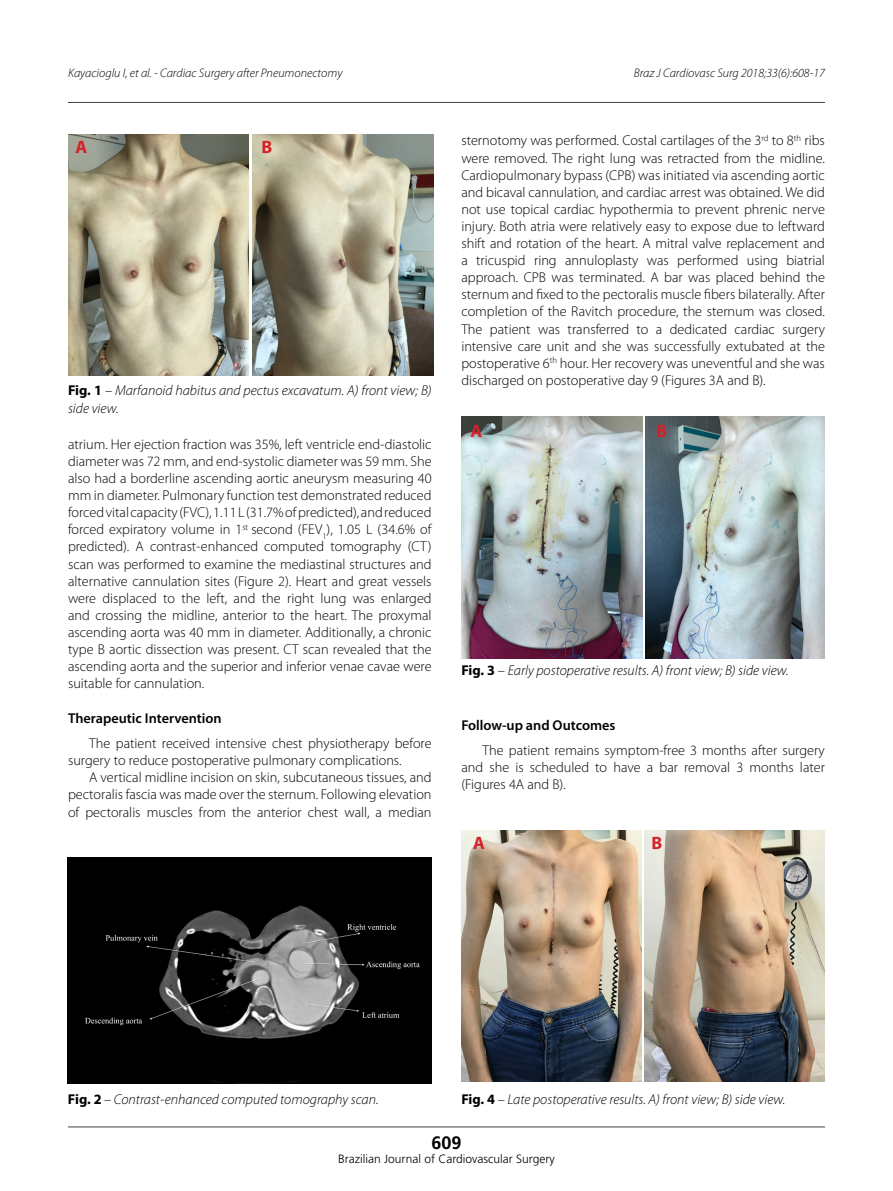
<style>
.page{position:relative;width:893px;height:1191px;background:#fff}
.page>*{position:absolute;margin:0;border:0;box-sizing:border-box;transform-origin:0 0}
.t1{font:700 18px "Myriad Pro";color:#d2232a}
.t2{font:700 18px "Frutiger";color:#000}
.t3{font:300 14.25px/17.1px "Myriad Pro";color:#000;text-align:justify}
.t4{font:italic 300 14.25px/17.1px "Myriad Pro";color:#000}
.t5{font:600 14.25px "Myriad Pro";color:#000}
.t6{font:italic 300 12.45px "Myriad Pro";color:#000}
.t7{font:300 12px "Frutiger";color:#000}
.s1{font-weight:700;font-style:normal}
</style>
<div class="page">
<hr style="left:68px;top:1126px;width:757px;height:1px;background:#414042">
<hr style="left:68px;top:102px;width:757px;height:1px;background:#414042">
<img style="left:68px;top:135px;width:181px;height:240px">
<img style="left:253px;top:135px;width:180px;height:240px">
<img style="left:68px;top:857px;width:364px;height:226px">
<img style="left:461px;top:417px;width:181px;height:241px">
<img style="left:646px;top:417px;width:179px;height:241px">
<img style="left:461px;top:830px;width:180px;height:251px">
<img style="left:645px;top:830px;width:180px;height:251px">
<p class="t6" style="left:68px;top:67px;width:276px">Kayacioglu I, et al. - Cardiac Surgery after Pneumonectomy</p>
<p class="t1" style="left:75px;top:137px;width:13px">A</p>
<p class="t1" style="left:262px;top:137px;width:12px">B</p>
<p class="t4" style="left:68px;top:382px;width:365px"><span class="s1">Fig. 1</span> – Marfanoid habitus and pectus excavatum. A) front view; B) side view.</p>
<p class="t3" style="left:68px;top:436px;width:365px">atrium. Her ejection fraction was 35%, left ventricle end-diastolic diameter was 72 mm, and end-systolic diameter was 59 mm. She also had a borderline ascending aortic aneurysm measuring 40 mm in diameter. Pulmonary function test demonstrated reduced forced vital capacity (FVC), 1.11 L (31.7% of predicted), and reduced forced expiratory volume in 1<sup>st</sup> second (FEV<sub>1</sub>), 1.05 L (34.6% of predicted). A contrast-enhanced computed tomography (CT) scan was performed to examine the mediastinal structures and alternative cannulation sites (Figure 2). Heart and great vessels were displaced to the left, and the right lung was enlarged and crossing the midline, anterior to the heart. The proxymal ascending aorta was 40 mm in diameter. Additionally, a chronic type B aortic dissection was present. CT scan revealed that the ascending aorta and the superior and inferior venae cavae were suitable for cannulation.</p>
<p class="t5" style="left:68px;top:710px;width:155px">Therapeutic Intervention</p>
<p class="t3" style="left:68px;top:735px;width:365px;text-indent:21px">The patient received intensive chest physiotherapy before surgery to reduce postoperative pulmonary complications.</p>
<p class="t3" style="left:68px;top:769px;width:365px;text-indent:21px">A vertical midline incision on skin, subcutaneous tissues, and pectoralis fascia was made over the sternum. Following elevation of pectoralis muscles from the anterior chest wall, a median</p>
<p class="t6" style="left:634px;top:67px;width:193px">Braz J Cardiovasc Surg 2018;33(6):608-17</p>
<p class="t3" style="left:461px;top:132px;width:365px">sternotomy was performed. Costal cartilages of the 3<sup>rd</sup> to 8<sup>th</sup> ribs were removed. The right lung was retracted from the midline.<br>Cardiopulmonary bypass (CPB) was initiated via ascending aortic and bicaval cannulation, and cardiac arrest was obtained. We did not use topical cardiac hypothermia to prevent phrenic nerve injury. Both atria were relatively easy to expose due to leftward shift and rotation of the heart. A mitral valve replacement and a tricuspid ring annuloplasty was performed using biatrial approach. CPB was terminated. A bar was placed behind the sternum and fixed to the pectoralis muscle fibers bilaterally. After completion of the Ravitch procedure, the sternum was closed.<br>The patient was transferred to a dedicated cardiac surgery intensive care unit and she was successfully extubated at the postoperative 6<sup>th</sup> hour. Her recovery was uneventful and she was discharged on postoperative day 9 (Figures 3A and B).</p>
<p class="t1" style="left:470px;top:420px;width:13px">A</p>
<p class="t1" style="left:656px;top:420px;width:12px">B</p>
<p class="t4" style="left:461px;top:662px;width:329px"><span class="s1">Fig. 3</span> – Early postoperative results. A) front view; B) side view.</p>
<p class="t5" style="left:461px;top:717px;width:156px">Follow-up and Outcomes</p>
<p class="t3" style="left:461px;top:742px;width:365px;text-indent:21px">The patient remains symptom-free 3 months after surgery and she is scheduled to have a bar removal 3 months later (Figures 4A and B).</p>
<p class="t1" style="left:473px;top:833px;width:13px">A</p>
<p class="t1" style="left:652px;top:833px;width:12px">B</p>
<p class="t4" style="left:68px;top:1091px;width:312px"><span class="s1">Fig. 2</span> – Contrast-enhanced computed tomography scan.</p>
<p class="t4" style="left:461px;top:1091px;width:326px"><span class="s1">Fig. 4</span> – Late postoperative results. A) front view; B) side view.</p>
<p class="t2" style="left:431px;top:1132px;width:32px">609</p>
<p class="t7" style="left:338px;top:1152px;width:218px">Brazilian Journal of Cardiovascular Surgery</p>
</div>
